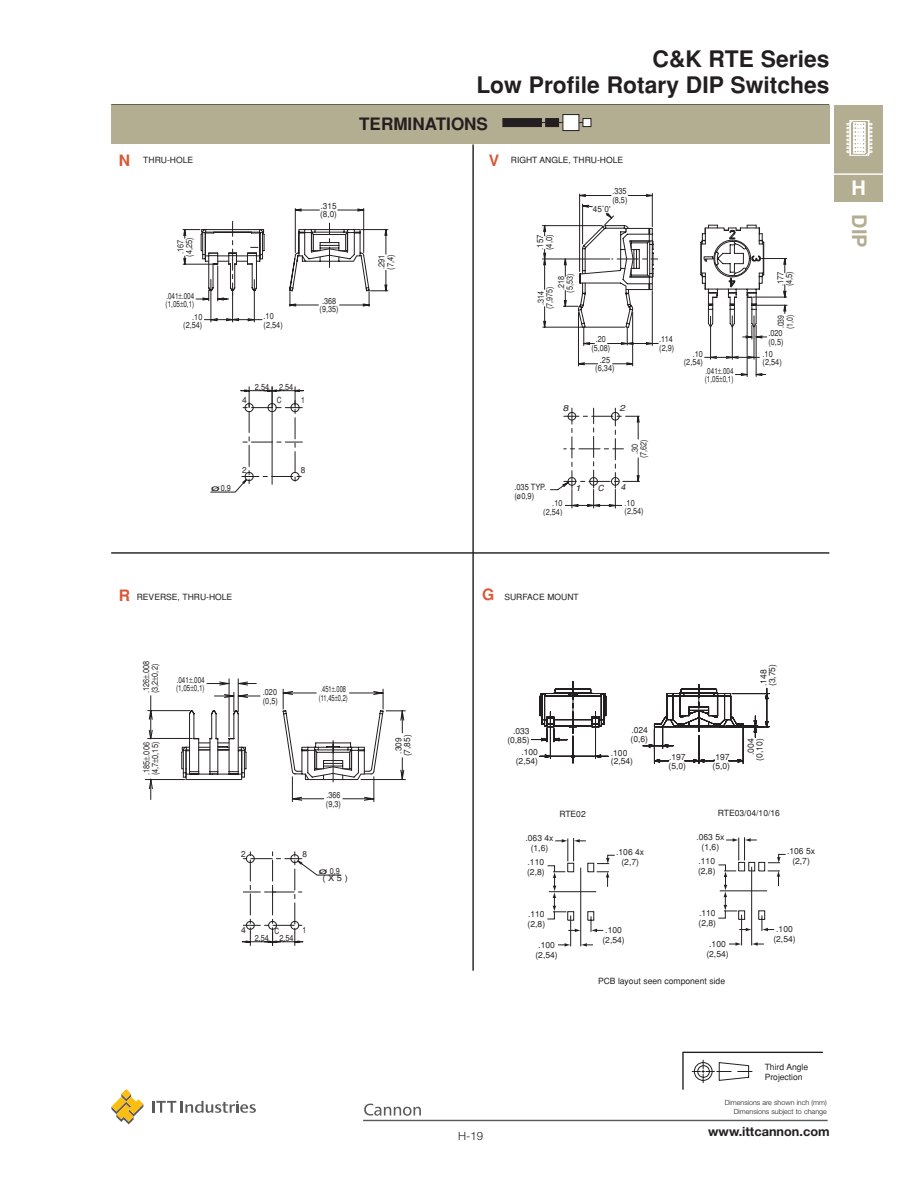
<style>
.page{position:relative;width:918px;height:1188px;background:#fff}
.page>*{position:absolute;margin:0;border:0;box-sizing:border-box;transform-origin:0 0}
.t1{font:700 22.8px/25.7px "Helvetica";color:#231f20;text-align:right}
.t2{font:700 19.95px "Helvetica";color:#b3ad92}
.t3{font:700 19.95px "Helvetica";color:#fff}
.t4{font:700 17.1px "Helvetica";color:#231f20}
.t5{font:700 12.75px "Helvetica Neue";color:#231f20}
.t6{font:300 11.4px "Helvetica Neue";color:#231f20}
.t7{font:8.55px/10.1px "Helvetica";color:#231f20}
.t8{font:8.55px/8.7px "Helvetica";color:#231f20;scale:.86 1}
.t9{font:8.55px/8.7px "Helvetica";color:#231f20;scale:.85 1}
.t10{font:8.55px/8.7px "Helvetica";color:#231f20;scale:.74 1}
.t11{font:8.55px/8.7px "Helvetica";color:#231f20;text-align:center;scale:.84 1}
.t12{font:8.55px/8.7px "Helvetica";color:#231f20;text-align:center;scale:.87 1}
.t13{font:8.55px/8.7px "Helvetica";color:#231f20;scale:.88 1}
.t14{font:8.55px/8.7px "Helvetica";color:#231f20;scale:.96 1}
.t15{font:8.55px/8.7px "Helvetica";color:#231f20;scale:.67 1}
.t16{font:8.55px/8.7px "Helvetica";color:#231f20;scale:.81 1}
.t17{font:8.55px/8.7px "Helvetica";color:#231f20;scale:.91 1}
.t18{font:8.55px "Helvetica";color:#231f20;scale:1.88 1}
.t19{font:8.55px "Helvetica";color:#231f20;scale:1.09 1}
.t20{font:8.55px "Helvetica";color:#231f20;scale:.79 1}
.t21{font:italic 8.4px "Helvetica";color:#231f20;scale:1.23 1}
.t22{font:italic 8.4px "Helvetica";color:#231f20;scale:1.29 1}
.t23{font:italic 8.4px "Helvetica";color:#231f20}
.t24{font:italic 8.4px "Helvetica";color:#231f20;scale:1.04 1}
.t25{font:300 7.2px/8.6px "Helvetica Neue";color:#231f20;text-align:right}
.s1{font-weight:700;font-size:15.6px;color:#d95834}
</style>
<div class="page">
<svg style="left:152px;top:1101px;width:104px;height:12px"></svg>
<svg style="left:111px;top:1089px;width:32px;height:35px"></svg>
<svg style="left:364px;top:1104px;width:57px;height:12px"></svg>
<hr style="left:363px;top:1120px;width:465px;height:1px;background:#5a5a5d">
<div style="left:835px;top:105px;width:47px;height:96px;background:#b3ad92"></div>
<svg style="left:846px;top:120px;width:27px;height:36px"></svg>
<hr style="left:834px;top:173px;width:48px;height:2px;background:#fff">
<hr style="left:111px;top:104px;width:718px;height:2px;background:#231f20">
<div style="left:111px;top:105px;width:718px;height:38px;background:#b3ad92"></div>
<hr style="left:539px;top:122px;width:48px;height:1px;background:#231f20">
<div style="left:563px;top:114px;width:16px;height:17px;background:#fff;border:1px solid #231f20"></div>
<div style="left:503px;top:118px;width:39px;height:9px;background:#231f20"></div>
<div style="left:546px;top:118px;width:13px;height:9px;background:#231f20"></div>
<div style="left:583px;top:118px;width:8px;height:9px;background:#fff;border:1px solid #231f20"></div>
<hr style="left:472px;top:145px;width:2px;height:826px;background:#231f20">
<svg style="left:531px;top:682px;width:239px;height:82px"></svg>
<hr style="left:111px;top:552px;width:718px;height:2px;background:#231f20">
<svg style="left:210px;top:386px;width:94px;height:107px"></svg>
<svg style="left:242px;top:852px;width:99px;height:94px"></svg>
<svg style="left:550px;top:408px;width:90px;height:101px"></svg>
<svg style="left:558px;top:943px;width:13px;height:4px"></svg>
<svg style="left:581px;top:943px;width:12px;height:4px"></svg>
<hr style="left:570px;top:916px;width:1px;height:30px;background:#231f20">
<hr style="left:580px;top:868px;width:1px;height:78px;background:#231f20">
<svg style="left:547px;top:838px;width:68px;height:95px"></svg>
<svg style="left:729px;top:942px;width:13px;height:4px"></svg>
<svg style="left:752px;top:942px;width:12px;height:4px"></svg>
<hr style="left:741px;top:915px;width:1px;height:30px;background:#231f20">
<hr style="left:751px;top:867px;width:1px;height:78px;background:#231f20">
<svg style="left:718px;top:837px;width:68px;height:95px"></svg>
<svg style="left:682px;top:1052px;width:141px;height:38px"></svg>
<svg style="left:542px;top:193px;width:246px;height:184px"></svg>
<svg style="left:182px;top:208px;width:207px;height:115px"></svg>
<svg style="left:145px;top:678px;width:261px;height:124px"></svg>
<p class="t7" style="left:119px;top:156px;width:76px"><span class="s1">N</span> THRU-HOLE</p>
<p class="t8" style="left:177px;top:257px;width:24px;rotate:-90deg">.167 (4,25)</p>
<p class="t10" style="left:166px;top:292px;width:40px">.041 .004 (1,05 0,1)</p>
<p class="t8" style="left:183px;top:313px;width:24px;text-align:right">.10 (2,54)</p>
<p class="t8" style="left:264px;top:313px;width:24px">.10 (2,54)</p>
<p class="t14" style="left:320px;top:202px;width:19px">.315 (8,0)</p>
<p class="t9" style="left:320px;top:297px;width:24px">.368 (9,35)</p>
<p class="t8" style="left:255px;top:383px;width:46px">2,54 2,54</p>
<p class="t7" style="left:242px;top:396px;width:6px">4</p>
<p class="t20" style="left:277px;top:397px;width:8px">C</p>
<p class="t16" style="left:301px;top:396px;width:6px">1</p>
<p class="t18" style="left:211px;top:485px;width:12px">ø0,9</p>
<p class="t14" style="left:242px;top:466px;width:6px">2</p>
<p class="t14" style="left:301px;top:466px;width:6px">8</p>
<h1 class="t1" style="left:476px;top:48px;width:355px">C&amp;K RTE Series<br>Low Profile Rotary DIP Switches</h1>
<h3 class="t4" style="left:359px;top:118px;width:130px">TERMINATIONS</h3>
<p class="t7" style="left:489px;top:156px;width:136px"><span class="s1">V</span> RIGHT ANGLE, THRU-HOLE</p>
<p class="t13" style="left:378px;top:270px;width:19px;rotate:-90deg">.291 (7,4)</p>
<p class="t17" style="left:537px;top:250px;width:19px;rotate:-90deg">.157 (4,0)</p>
<p class="t11" style="left:558px;top:293px;width:24px;text-align:left;rotate:-90deg">.218 (5,53)</p>
<p class="t11" style="left:537px;top:309px;width:29px;rotate:-90deg">.314 (7,975)</p>
<p class="t9" style="left:612px;top:188px;width:19px">.335 (8,5)</p>
<p class="t14" style="left:593px;top:205px;width:20px">45˚0'</p>
<p class="t11" style="left:591px;top:336px;width:24px">.20 (5,08)</p>
<p class="t9" style="left:659px;top:336px;width:19px">.114 (2,9)</p>
<p class="t12" style="left:595px;top:356px;width:24px">.25 (6,34)</p>
<p class="t21" style="left:563px;top:405px;width:7px">8</p>
<p class="t21" style="left:620px;top:405px;width:7px">2</p>
<p class="t13" style="left:777px;top:286px;width:19px;rotate:-90deg">.177 (4,5)</p>
<p class="t16" style="left:777px;top:329px;width:19px;rotate:-90deg">.039 (1,0)</p>
<p class="t9" style="left:768px;top:330px;width:19px">.020 (0,5)</p>
<p class="t8" style="left:684px;top:350px;width:24px;text-align:right">.10 (2,54)</p>
<p class="t8" style="left:763px;top:350px;width:24px">.10 (2,54)</p>
<p class="t10" style="left:705px;top:367px;width:40px">.041 .004 (1,05 0,1)</p>
<p class="t9" style="left:631px;top:458px;width:24px;text-align:center;rotate:-90deg">.30 (7,62)</p>
<p class="t12" style="left:514px;top:484px;width:38px;text-align:left">.035 TYP. (ø0,9)</p>
<p class="t22" style="left:575px;top:485px;width:7px">1</p>
<p class="t23" style="left:598px;top:485px;width:9px">C</p>
<p class="t24" style="left:621px;top:484px;width:7px">4</p>
<p class="t8" style="left:543px;top:499px;width:24px;text-align:right">.10 (2,54)</p>
<p class="t8" style="left:625px;top:499px;width:24px">.10 (2,54)</p>
<h2 class="t3" style="left:851px;top:180px;width:16px">H</h2>
<h2 class="t2" style="left:866px;top:214px;width:35px;rotate:90deg">DIP</h2>
<p class="t7" style="left:119px;top:592px;width:115px"><span class="s1">R</span> REVERSE, THRU-HOLE</p>
<p class="t7" style="left:482px;top:592px;width:98px"><span class="s1">G</span> SURFACE MOUNT</p>
<p class="t8" style="left:143px;top:693px;width:39px;rotate:-90deg">.126 .008 (3,2 0,2)</p>
<p class="t10" style="left:176px;top:676px;width:40px">.041 .004 (1,05 0,1)</p>
<p class="t9" style="left:263px;top:689px;width:19px">.020 (0,5)</p>
<p class="t15" style="left:319px;top:686px;width:45px">.451 .008 (11,45 0,2)</p>
<p class="t7" style="left:760px;top:686px;width:24px;line-height:8.7px;rotate:-90deg">.148 (3,75)</p>
<p class="t8" style="left:143px;top:775px;width:41px;rotate:-90deg">.185 .006 (4,7 0,15)</p>
<p class="t7" style="left:395px;top:756px;width:23px;line-height:8.7px;text-align:center;rotate:-90deg">.309 (7,85)</p>
<p class="t7" style="left:507px;top:728px;width:24px;line-height:8.7px;text-align:right">.033 (0,85)</p>
<p class="t7" style="left:516px;top:748px;width:24px;line-height:8.7px;text-align:right">.100 (2,54)</p>
<p class="t7" style="left:631px;top:727px;width:19px;line-height:8.7px">.024 (0,6)</p>
<p class="t7" style="left:611px;top:749px;width:24px;line-height:8.7px">.100 (2,54)</p>
<p class="t7" style="left:669px;top:753px;width:19px;line-height:8.7px">.197 (5,0)</p>
<p class="t7" style="left:713px;top:753px;width:19px;line-height:8.7px">.197 (5,0)</p>
<p class="t7" style="left:747px;top:761px;width:24px;line-height:8.7px;text-align:right;rotate:-90deg">.004 (0,10)</p>
<p class="t9" style="left:326px;top:791px;width:19px">.366 (9,3)</p>
<p class="t7" style="left:559px;top:810px;width:28px">RTE02</p>
<p class="t7" style="left:718px;top:809px;width:64px">RTE03/04/10/16</p>
<p class="t14" style="left:241px;top:850px;width:6px">2</p>
<p class="t14" style="left:303px;top:850px;width:6px">8</p>
<p class="t18" style="left:319px;top:868px;width:13px">ø0,9</p>
<p class="t19" style="left:322px;top:875px;width:25px">( X 5 )</p>
<p class="t7" style="left:525px;top:834px;width:30px;text-align:center">.063 4x (1,6)</p>
<p class="t7" style="left:527px;top:858px;width:19px">.110 (2,8)</p>
<p class="t7" style="left:616px;top:847px;width:30px;text-align:center">.106 4x (2,7)</p>
<p class="t7" style="left:696px;top:833px;width:30px;text-align:center">.063 5x (1,6)</p>
<p class="t7" style="left:698px;top:857px;width:19px">.110 (2,8)</p>
<p class="t7" style="left:787px;top:847px;width:30px;text-align:center">.106 5x (2,7)</p>
<p class="t7" style="left:241px;top:926px;width:6px">4</p>
<p class="t16" style="left:302px;top:927px;width:6px">1</p>
<p class="t20" style="left:275px;top:928px;width:8px">C</p>
<p class="t8" style="left:255px;top:934px;width:47px">2,54 2,54</p>
<p class="t7" style="left:528px;top:910px;width:19px">.110 (2,8)</p>
<p class="t7" style="left:535px;top:941px;width:24px;text-align:center">.100 (2,54)</p>
<p class="t7" style="left:602px;top:926px;width:24px;text-align:center">.100 (2,54)</p>
<p class="t7" style="left:699px;top:909px;width:19px">.110 (2,8)</p>
<p class="t7" style="left:706px;top:940px;width:24px;text-align:center">.100 (2,54)</p>
<p class="t7" style="left:773px;top:925px;width:24px;text-align:center">.100 (2,54)</p>
<p class="t7" style="left:598px;top:976px;width:129px">PCB layout seen component side</p>
<p class="t7" style="left:765px;top:1063px;width:45px">Third Angle<br>Projection</p>
<p class="t25" style="left:725px;top:1099px;width:104px">Dimensions are shown inch (mm)<br>Dimensions subject to change</p>
<h3 class="t6" style="left:458px;top:1132px;width:26px">H-19</h3>
<h3 class="t5" style="left:708px;top:1127px;width:123px">www.ittcannon.com</h3>
</div>
